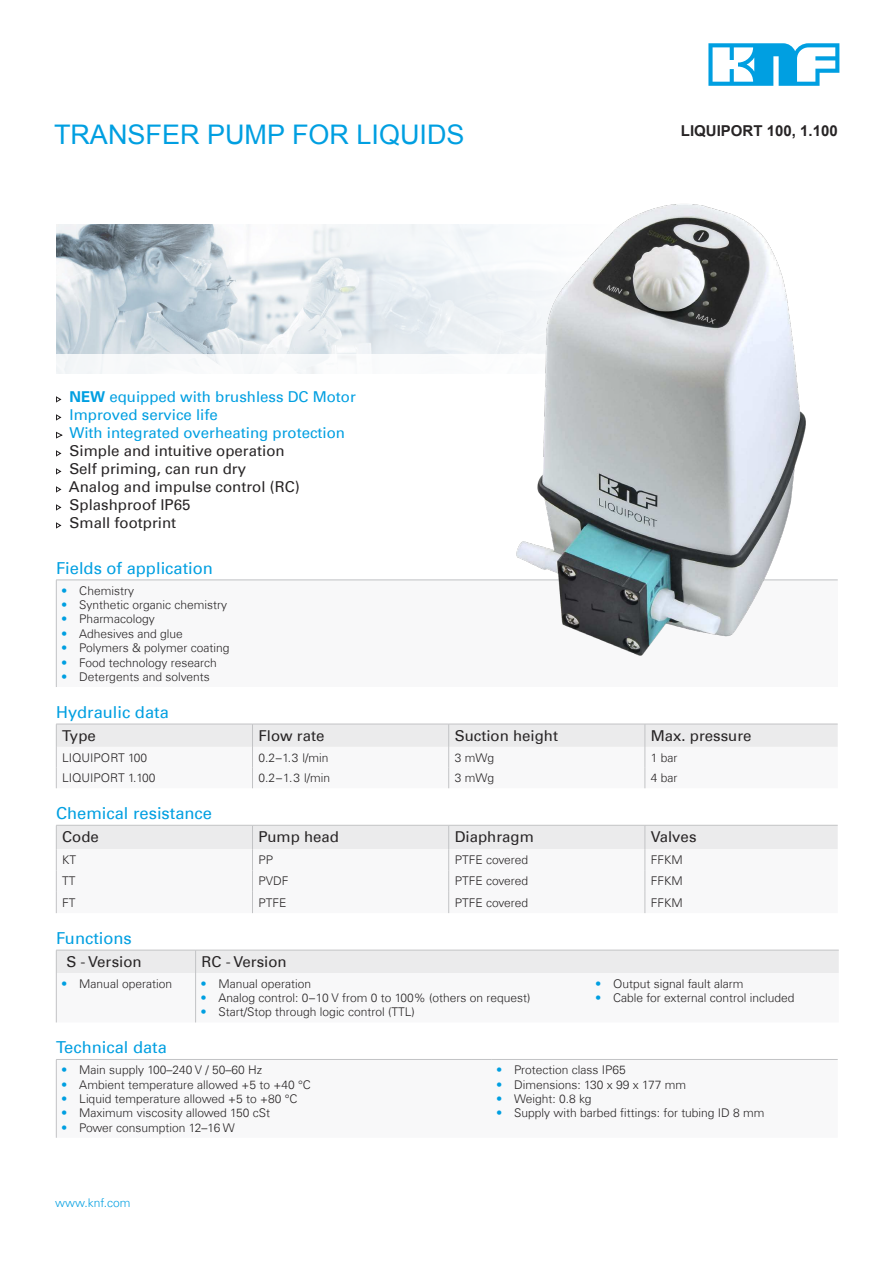
<style>
.page{position:relative;width:893px;height:1263px;background:#fff}
.page>*{position:absolute;margin:0;border:0;box-sizing:border-box;transform-origin:0 0}
.t1{font:27px "Arial";color:#009fe1}
.t2{font:16.5px "Univers Com 55 Roman";color:#009fe1}
.t3{font:15px/18px "Univers Com 55 Roman";color:#272425}
.t4{font:15px/18px "Univers Com 55 Roman";color:#009fe1}
.t5{font:700 15px "Arial";color:#272425}
.t6{font:300 12px "Univers Com 45";color:#272425}
.t7{font:300 12px "Univers Com 45";color:#009fe1}
.s1{font-family:"Univers Com 65";font-weight:700}
.s2{font-family:"Univers Com 55 Roman";font-weight:400;color:#009fe1}
</style>
<div class="page">
<svg style="left:56px;top:396px;width:6px;height:7px"></svg>
<svg style="left:56px;top:414px;width:6px;height:7px"></svg>
<svg style="left:56px;top:431px;width:7px;height:8px"></svg>
<svg style="left:56px;top:450px;width:6px;height:7px"></svg>
<svg style="left:56px;top:468px;width:6px;height:7px"></svg>
<svg style="left:56px;top:486px;width:6px;height:7px"></svg>
<svg style="left:56px;top:504px;width:6px;height:7px"></svg>
<svg style="left:56px;top:522px;width:6px;height:7px"></svg>
<div style="left:56px;top:580px;width:782px;height:107px;background:#f8f8f9"></div>
<hr style="left:56px;top:580px;width:782px;height:1px;background:#c2c3c5">
<hr style="left:56px;top:580px;width:1px;height:107px;background:#c2c3c5">
<svg style="left:56px;top:724px;width:782px;height:64px"></svg>
<svg style="left:56px;top:825px;width:782px;height:88px"></svg>
<svg style="left:56px;top:950px;width:783px;height:72px"></svg>
<hr style="left:590px;top:950px;width:249px;height:1px;background:#c2c3c5">
<hr style="left:56px;top:973px;width:1px;height:49px;background:#c2c3c5">
<hr style="left:195px;top:973px;width:1px;height:49px;background:#c2c3c5">
<hr style="left:56px;top:1059px;width:435px;height:1px;background:#c2c3c5">
<hr style="left:56px;top:1060px;width:1px;height:78px;background:#c2c3c5">
<hr style="left:491px;top:1059px;width:347px;height:1px;background:#c2c3c5">
<img style="left:56px;top:224px;width:431px;height:131px">
<img style="left:487px;top:204px;width:351px;height:452px">
<svg style="left:708px;top:43px;width:131px;height:43px"></svg>
<h1 class="t1" style="left:54px;top:119px;width:412px">TRANSFER PUMP FOR LIQUIDS</h1>
<p class="t5" style="left:681px;top:125px;width:158px">LIQUIPORT 100, 1.100</p>
<p class="t4" style="left:69px;top:389px;width:288px"><span class="s1">NEW</span> equipped with brushless DC Motor<br>Improved service life<br>With integrated overheating protection</p>
<p class="t3" style="left:69px;top:443px;width:232px">Simple and intuitive operation<br>Self priming, can run dry<br>Analog and impulse control (RC)<br>Splashproof IP65<br>Small footprint</p>
<h2 class="t2" style="left:56px;top:561px;width:158px">Fields of application</h2>
<p class="t6" style="left:62px;top:586px;width:73px"><span class="s2">•</span> Chemistry</p>
<p class="t6" style="left:62px;top:600px;width:166px"><span class="s2">•</span> Synthetic organic chemistry</p>
<p class="t6" style="left:62px;top:614px;width:94px"><span class="s2">•</span> Pharmacology</p>
<p class="t6" style="left:62px;top:629px;width:122px"><span class="s2">•</span> Adhesives and glue</p>
<p class="t6" style="left:62px;top:643px;width:169px"><span class="s2">•</span> Polymers &amp; polymer coating</p>
<p class="t6" style="left:62px;top:658px;width:156px"><span class="s2">•</span> Food technology research</p>
<p class="t6" style="left:62px;top:672px;width:149px"><span class="s2">•</span> Detergents and solvents</p>
<h2 class="t2" style="left:56px;top:705px;width:114px">Hydraulic data</h2>
<p class="t3" style="left:62px;top:728px;width:35px">Type</p>
<p class="t3" style="left:258px;top:728px;width:67px">Flow rate</p>
<p class="t3" style="left:455px;top:728px;width:105px">Suction height</p>
<p class="t3" style="left:651px;top:728px;width:102px">Max. pressure</p>
<p class="t6" style="left:62px;top:753px;width:86px">LIQUIPORT 100</p>
<p class="t6" style="left:258px;top:753px;width:72px">0.2–1.3 l/min</p>
<p class="t6" style="left:455px;top:753px;width:41px">3 mWg</p>
<p class="t6" style="left:651px;top:753px;width:28px">1 bar</p>
<p class="t6" style="left:62px;top:773px;width:95px">LIQUIPORT 1.100</p>
<p class="t6" style="left:258px;top:773px;width:73px">0.2–1.3 l/min</p>
<p class="t6" style="left:455px;top:773px;width:41px">3 mWg</p>
<p class="t6" style="left:651px;top:773px;width:28px">4 bar</p>
<h2 class="t2" style="left:56px;top:807px;width:157px">Chemical resistance</h2>
<p class="t3" style="left:62px;top:829px;width:38px">Code</p>
<p class="t3" style="left:258px;top:829px;width:82px">Pump head</p>
<p class="t3" style="left:455px;top:829px;width:81px">Diaphragm</p>
<p class="t3" style="left:651px;top:829px;width:47px">Valves</p>
<p class="t6" style="left:62px;top:855px;width:16px">KT</p>
<p class="t6" style="left:258px;top:855px;width:16px">PP</p>
<p class="t6" style="left:455px;top:855px;width:75px">PTFE covered</p>
<p class="t6" style="left:651px;top:855px;width:34px">FFKM</p>
<p class="t6" style="left:62px;top:876px;width:15px">TT</p>
<p class="t6" style="left:258px;top:876px;width:31px">PVDF</p>
<p class="t6" style="left:455px;top:876px;width:75px">PTFE covered</p>
<p class="t6" style="left:651px;top:876px;width:34px">FFKM</p>
<p class="t6" style="left:62px;top:898px;width:15px">FT</p>
<p class="t6" style="left:258px;top:898px;width:30px">PTFE</p>
<p class="t6" style="left:455px;top:898px;width:75px">PTFE covered</p>
<p class="t6" style="left:651px;top:898px;width:34px">FFKM</p>
<h2 class="t2" style="left:56px;top:931px;width:77px">Functions</h2>
<p class="t3" style="left:66px;top:954px;width:77px">S - Version</p>
<p class="t3" style="left:202px;top:954px;width:87px">RC - Version</p>
<p class="t6" style="left:62px;top:979px;width:111px"><span class="s2">•</span> Manual operation</p>
<p class="t6" style="left:202px;top:979px;width:111px"><span class="s2">•</span> Manual operation</p>
<p class="t6" style="left:202px;top:993px;width:330px"><span class="s2">•</span> Analog control: 0–10 V from 0 to 100% (others on request)</p>
<p class="t6" style="left:202px;top:1007px;width:215px"><span class="s2">•</span> Start/Stop through logic control (TTL)</p>
<p class="t6" style="left:596px;top:979px;width:149px"><span class="s2">•</span> Output signal fault alarm</p>
<p class="t6" style="left:596px;top:993px;width:200px"><span class="s2">•</span> Cable for external control included</p>
<h2 class="t2" style="left:56px;top:1041px;width:112px">Technical data</h2>
<p class="t6" style="left:62px;top:1065px;width:201px"><span class="s2">•</span> Main supply 100–240 V / 50–60 Hz</p>
<p class="t6" style="left:62px;top:1080px;width:250px"><span class="s2">•</span> Ambient temperature allowed +5 to +40 °C</p>
<p class="t6" style="left:62px;top:1094px;width:237px"><span class="s2">•</span> Liquid temperature allowed +5 to +80 °C</p>
<p class="t6" style="left:62px;top:1108px;width:209px"><span class="s2">•</span> Maximum viscosity allowed 150 cSt</p>
<p class="t6" style="left:62px;top:1123px;width:174px"><span class="s2">•</span> Power consumption 12–16 W</p>
<p class="t7" style="left:55px;top:1198px;width:77px">www.knf.com</p>
<p class="t6" style="left:497px;top:1065px;width:130px"><span class="s2">•</span> Protection class IP65</p>
<p class="t6" style="left:497px;top:1080px;width:190px"><span class="s2">•</span> Dimensions: 130 x 99 x 177 mm</p>
<p class="t6" style="left:497px;top:1094px;width:96px"><span class="s2">•</span> Weight: 0.8 kg</p>
<p class="t6" style="left:497px;top:1106px;width:269px"><span class="s2">•</span> Supply with barbed fittings: for tubing ID 8 mm</p>
</div>
